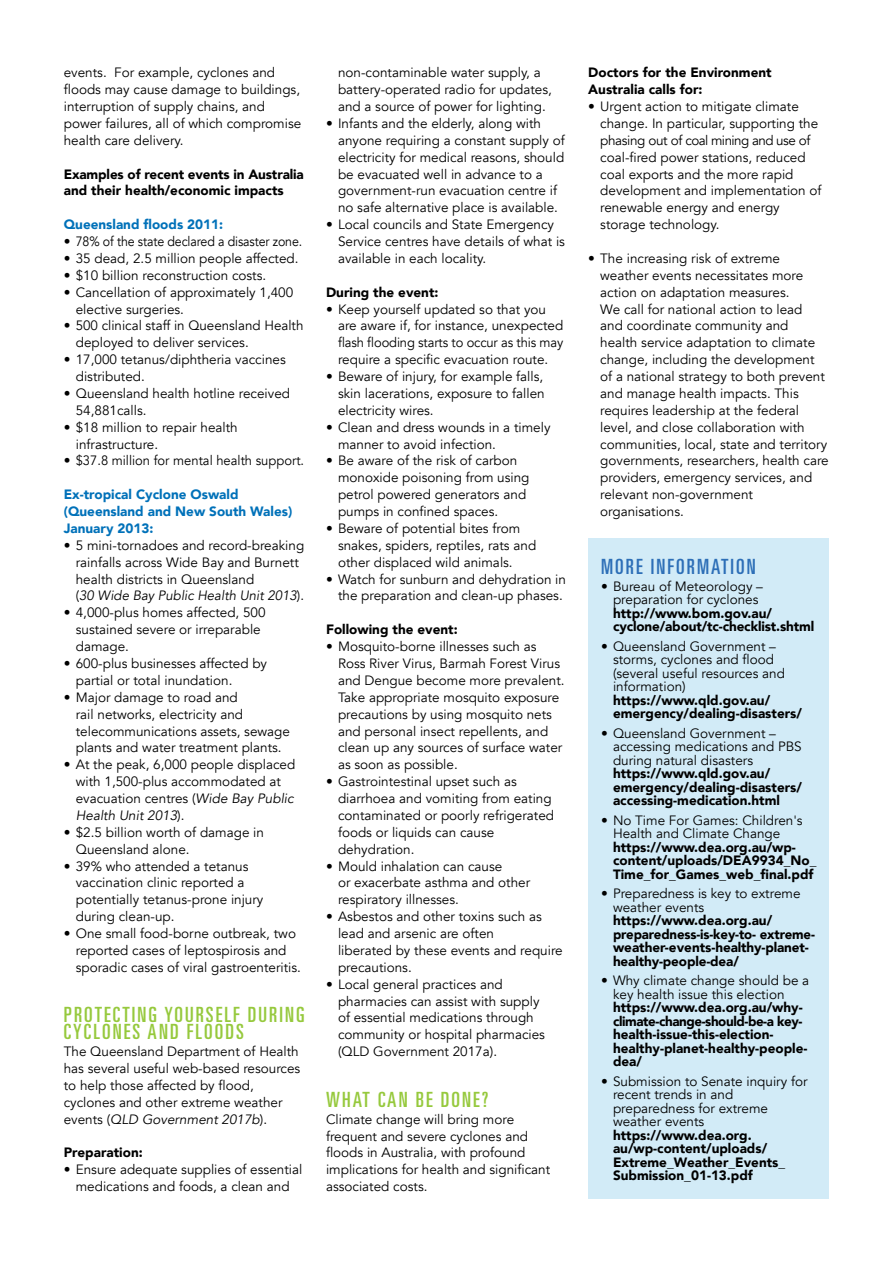
<style>
.page{position:relative;width:893px;height:1263px;background:#fff}
.page>*{position:absolute;margin:0;border:0;box-sizing:border-box;transform-origin:0 0}
.t1{font:ultra-condensed 21px/17px "Univers";letter-spacing:.1em;color:#96c93d}
.t2{font:ultra-condensed 21px "Univers";letter-spacing:.1em;color:#2d6fb7}
.t3{font:13.5px/16.8px "Avenir";color:#000}
.t4{font:900 13.5px/13.5px "Avenir";color:#000}
.t5{font:900 13.5px/16.8px "Avenir";color:#0071b9}
.s1{font-style:italic}
</style>
<div class="page">
<div style="left:588px;top:538px;width:241px;height:661px;background:#d2ebf7"></div>
<p class="t3" style="left:64px;top:64px;width:239px">events. For example, cyclones and floods may cause damage to buildings, interruption of supply chains, and power failures, all of which compromise health care delivery.</p>
<p class="t4" style="left:64px;top:165px;width:242px;line-height:16.8px">Examples of recent events in Australia and their health/economic impacts</p>
<p class="t5" style="left:64px;top:216px;width:161px">Queensland floods 2011:</p>
<p class="t3" style="left:64px;top:233px;width:240px">• 78% of the state declared a disaster zone.</p>
<p class="t3" style="left:64px;top:250px;width:236px">• 35 dead, 2.5 million people affected.</p>
<p class="t3" style="left:64px;top:267px;width:204px">• $10 billion reconstruction costs.</p>
<p class="t3" style="left:76px;top:284px;width:219px;text-indent:-12px">• Cancellation of approximately 1,400 elective surgeries.</p>
<p class="t3" style="left:76px;top:318px;width:229px;text-indent:-12px">• 500 clinical staff in Queensland Health deployed to deliver services.</p>
<p class="t3" style="left:76px;top:351px;width:212px;text-indent:-12px">• 17,000 tetanus/diphtheria vaccines distributed.</p>
<p class="t3" style="left:76px;top:385px;width:216px;text-indent:-12px">• Queensland health hotline received<br>54,881calls.</p>
<p class="t3" style="left:76px;top:419px;width:163px;text-indent:-12px">• $18 million to repair health infrastructure.</p>
<p class="t3" style="left:64px;top:453px;width:242px">• $37.8 million for mental health support.</p>
<p class="t5" style="left:64px;top:486px;width:230px">Ex-tropical Cyclone Oswald (Queensland and New South Wales)<br>January 2013:</p>
<p class="t3" style="left:76px;top:537px;width:230px;text-indent:-12px">• 5 mini-tornadoes and record-breaking rainfalls across Wide Bay and Burnett health districts in Queensland<br>(<span class="s1">30 Wide Bay Public Health Unit 2013</span>).</p>
<p class="t3" style="left:76px;top:604px;width:191px;text-indent:-12px">• 4,000-plus homes affected, 500 sustained severe or irreparable damage.</p>
<p class="t3" style="left:76px;top:655px;width:193px;text-indent:-12px">• 600-plus businesses affected by partial or total inundation.</p>
<p class="t3" style="left:76px;top:689px;width:216px;text-indent:-12px">• Major damage to road and<br>rail networks, electricity and telecommunications assets, sewage plants and water treatment plants.</p>
<p class="t3" style="left:76px;top:756px;width:221px;text-indent:-12px">• At the peak, 6,000 people displaced with 1,500-plus accommodated at evacuation centres (<span class="s1">Wide Bay Public<br>Health Unit 2013</span>).</p>
<p class="t3" style="left:76px;top:824px;width:190px;text-indent:-12px">• $2.5 billion worth of damage in<br>Queensland alone.</p>
<p class="t3" style="left:76px;top:858px;width:189px;text-indent:-12px">• 39% who attended a tetanus vaccination clinic reported a potentially tetanus-prone injury during clean-up.</p>
<p class="t3" style="left:76px;top:925px;width:227px;text-indent:-12px">• One small food-borne outbreak, two reported cases of leptospirosis and sporadic cases of viral gastroenteritis.</p>
<h1 class="t1" style="left:64px;top:1006px;width:242px">PROTECTING YOURSELF DURING<br>CYCLONES AND FLOODS</h1>
<p class="t3" style="left:64px;top:1043px;width:238px">The Queensland Department of Health has several useful web-based resources to help those affected by flood, cyclones and other extreme weather events (<span class="s1">QLD Government 2017b</span>).</p>
<p class="t4" style="left:64px;top:1145px;width:80px">Preparation:</p>
<p class="t3" style="left:64px;top:1161px;width:240px;text-align:center">• Ensure adequate supplies of essential medications and foods, a clean and</p>
<p class="t3" style="left:338px;top:64px;width:215px">non-contaminable water supply, a battery-operated radio for updates, and a source of power for lighting.</p>
<p class="t3" style="left:338px;top:115px;width:228px;text-indent:-12px">• Infants and the elderly, along with anyone requiring a constant supply of electricity for medical reasons, should be evacuated well in advance to a government-run evacuation centre if no safe alternative place is available.</p>
<p class="t3" style="left:338px;top:216px;width:229px;text-indent:-12px">• Local councils and State Emergency<br>Service centres have details of what is available in each locality.</p>
<p class="t4" style="left:326px;top:285px;width:114px">During the event:</p>
<p class="t3" style="left:338px;top:301px;width:227px;text-indent:-12px">• Keep yourself updated so that you are aware if, for instance, unexpected flash flooding starts to occur as this may require a specific evacuation route.</p>
<p class="t3" style="left:338px;top:368px;width:208px;text-align:justify;text-indent:-12px">• Beware of injury, for example falls, skin lacerations, exposure to fallen electricity wires.</p>
<p class="t3" style="left:338px;top:419px;width:214px;text-indent:-12px">• Clean and dress wounds in a timely manner to avoid infection.</p>
<p class="t3" style="left:338px;top:453px;width:193px;text-indent:-12px">• Be aware of the risk of carbon monoxide poisoning from using petrol powered generators and pumps in confined spaces.</p>
<p class="t3" style="left:338px;top:520px;width:200px;text-indent:-12px">• Beware of potential bites from snakes, spiders, reptiles, rats and other displaced wild animals.</p>
<p class="t3" style="left:326px;top:571px;width:241px;text-align:right">• Watch for sunburn and dehydration in the preparation and clean-up phases.</p>
<p class="t4" style="left:326px;top:622px;width:133px">Following the event:</p>
<p class="t3" style="left:338px;top:638px;width:228px;text-indent:-12px">• Mosquito-borne illnesses such as Ross River Virus, Barmah Forest Virus and Dengue become more prevalent.<br>Take appropriate mosquito exposure precautions by using mosquito nets and personal insect repellents, and clean up any sources of surface water as soon as possible.</p>
<p class="t3" style="left:338px;top:773px;width:218px;text-indent:-12px">• Gastrointestinal upset such as diarrhoea and vomiting from eating contaminated or poorly refrigerated foods or liquids can cause dehydration.</p>
<p class="t3" style="left:338px;top:858px;width:194px;text-indent:-12px">• Mould inhalation can cause<br>or exacerbate asthma and other respiratory illnesses.</p>
<p class="t3" style="left:338px;top:908px;width:226px;text-indent:-12px">• Asbestos and other toxins such as lead and arsenic are often<br>liberated by these events and require precautions.</p>
<p class="t3" style="left:338px;top:976px;width:208px;text-indent:-12px">• Local general practices and pharmacies can assist with supply of essential medications through community or hospital pharmacies (QLD Government 2017a).</p>
<h1 class="t1" style="left:326px;top:1091px;width:164px">WHAT CAN BE DONE?</h1>
<p class="t3" style="left:326px;top:1111px;width:226px">Climate change will bring more frequent and severe cyclones and floods in Australia, with profound implications for health and significant associated costs.</p>
<p class="t4" style="left:588px;top:64px;width:185px;line-height:16.8px">Doctors for the Environment<br>Australia calls for:</p>
<p class="t3" style="left:600px;top:98px;width:223px;text-indent:-12px">• Urgent action to mitigate climate change. In particular, supporting the phasing out of coal mining and use of coal-fired power stations, reduced coal exports and the more rapid development and implementation of renewable energy and energy storage technology.</p>
<p class="t3" style="left:600px;top:250px;width:230px;text-indent:-12px">• The increasing risk of extreme weather events necessitates more action on adaptation measures.<br>We call for national action to lead<br>and coordinate community and health service adaptation to climate change, including the development of a national strategy to both prevent and manage health impacts. This requires leadership at the federal level, and close collaboration with communities, local, state and territory governments, researchers, health care providers, emergency services, and relevant non-government organisations.</p>
<h1 class="t2" style="left:601px;top:555px;width:156px">MORE INFORMATION</h1>
<p class="t3" style="left:601px;top:579px;width:164px;line-height:13.5px;text-align:center">• Bureau of Meteorology – preparation for cyclones</p>
<p class="t4" style="left:613px;top:606px;width:203px">http://www.bom.gov.au/ cyclone/about/tc-checklist.shtml</p>
<p class="t3" style="left:613px;top:639px;width:174px;line-height:13.5px;text-indent:-12px">• Queensland Government – storms, cyclones and flood (several useful resources and information)</p>
<p class="t4" style="left:613px;top:693px;width:191px">https://www.qld.gov.au/ emergency/dealing-disasters/</p>
<p class="t3" style="left:613px;top:726px;width:190px;line-height:13.5px;text-indent:-12px">• Queensland Government – accessing medications and PBS during natural disasters</p>
<p class="t4" style="left:613px;top:766px;width:191px">https://www.qld.gov.au/ emergency/dealing-disasters/ accessing-medication.html</p>
<p class="t3" style="left:613px;top:813px;width:191px;line-height:13.5px;text-indent:-12px">• No Time For Games: Children's<br>Health and Climate Change</p>
<p class="t4" style="left:613px;top:840px;width:205px">https://www.dea.org.au/wp&shy;content/uploads/DEA9934_No_<br>Time_for_Games_web_final.pdf</p>
<p class="t3" style="left:613px;top:887px;width:189px;line-height:13.5px;text-indent:-12px">• Preparedness is key to extreme weather events</p>
<p class="t4" style="left:613px;top:913px;width:203px">https://www.dea.org.au/ preparedness-is-key-to- extreme&shy;weather-events-healthy-planet&shy;healthy-people-dea/</p>
<p class="t3" style="left:613px;top:974px;width:198px;line-height:13.5px;text-indent:-12px">• Why climate change should be a key health issue this election</p>
<p class="t4" style="left:613px;top:1000px;width:196px">https://www.dea.org.au/why&shy;climate-change-should-be-a key&shy;health-issue-this-election&shy;healthy-planet-healthy-people&shy;dea/</p>
<p class="t3" style="left:613px;top:1074px;width:196px;line-height:13.5px;text-indent:-12px">• Submission to Senate inquiry for recent trends in and preparedness for extreme weather events</p>
<p class="t4" style="left:613px;top:1128px;width:174px">https://www.dea.org. au/wp-content/uploads/<br>Extreme_Weather_Events_<br>Submission_01-13.pdf</p>
</div>
